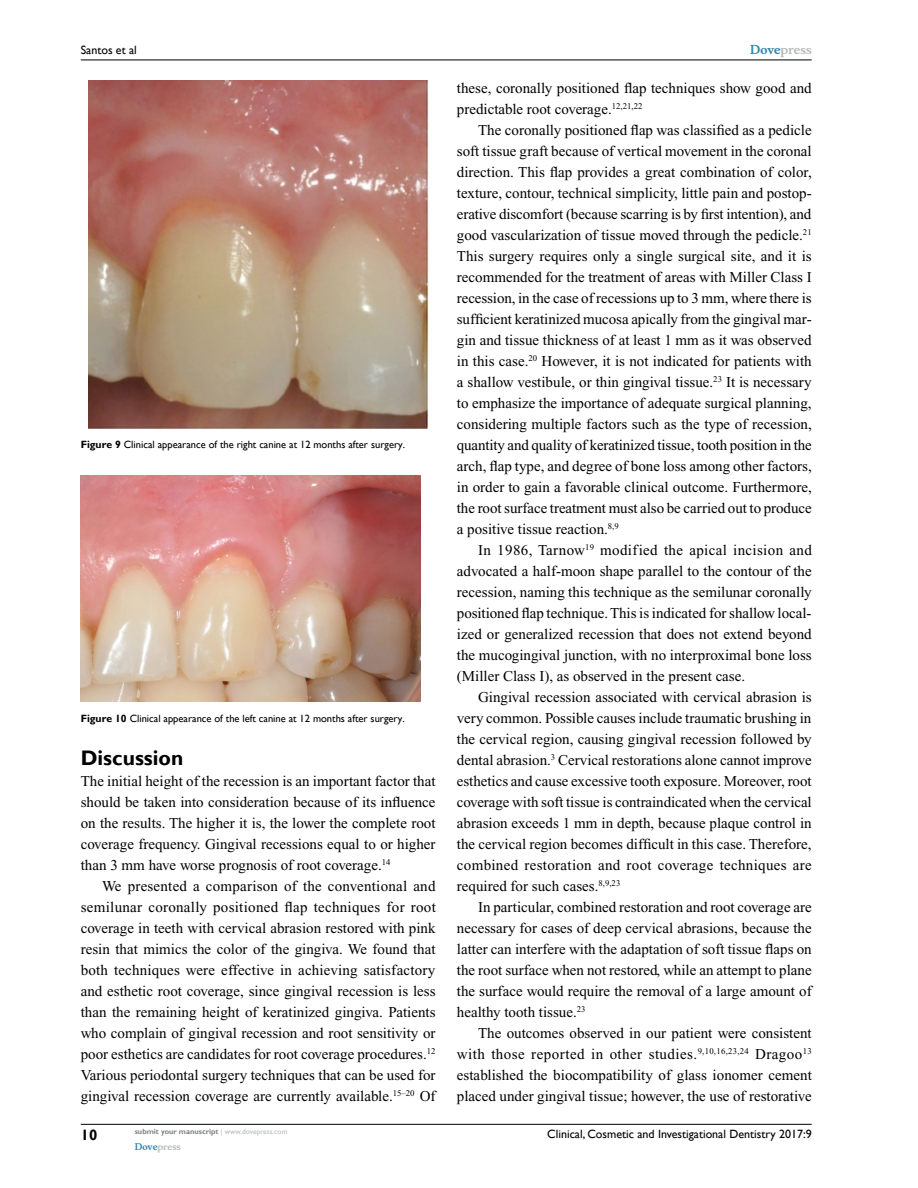
<style>
.page{position:relative;width:918px;height:1188px;background:#fff}
.page>*{position:absolute;margin:0;border:0;box-sizing:border-box;transform-origin:0 0}
.t1{font:700 21px "Gill Sans";color:#000}
.t2{font:15px/21px "Times New Roman";color:#000;text-align:justify}
.t3{font:700 15px "Gill Sans";color:#000}
.t4{font:12px "Gill Sans";color:#000}
.t5{font:700 12px "Musee";color:#b8babc}
.t6{font:10.5px "Gill Sans";color:#000}
.t7{font:700 9px "Musee";color:#b8babc}
.t8{font:700 7.5px "Gill Sans";color:#808285}
.s1{font-weight:700}
.s2{font-weight:400;color:#b8babc}
.s3{color:#3785ad}
</style>
<div class="page">
<hr style="left:81px;top:1124px;width:731px;height:1px;background:#000">
<hr style="left:81px;top:60px;width:731px;height:1px;background:#000">
<img style="left:88px;top:81px;width:340px;height:349px">
<img style="left:81px;top:476px;width:340px;height:226px">
<p class="t4" style="left:81px;top:43px;width:58px">Santos et al</p>
<p class="t6" style="left:81px;top:438px;width:326px"><span class="s1">Figure 9</span> Clinical appearance of the right canine at 12 months after surgery.</p>
<p class="t6" style="left:81px;top:712px;width:325px"><span class="s1">Figure 10</span> Clinical appearance of the left canine at 12 months after surgery.</p>
<h1 class="t1" style="left:81px;top:745px;width:104px">Discussion</h1>
<p class="t2" style="left:81px;top:770px;width:356px">The initial height of the recession is an important factor that should be taken into consideration because of its influence on the results. The higher it is, the lower the complete root coverage frequency. Gingival recessions equal to or higher than 3 mm have worse prognosis of root coverage.<sup>14</sup></p>
<p class="t2" style="left:81px;top:875px;width:357px;text-indent:21px">We presented a comparison of the conventional and semilunar coronally positioned flap techniques for root coverage in teeth with cervical abrasion restored with pink resin that mimics the color of the gingiva. We found that both techniques were effective in achieving satisfactory and esthetic root coverage, since gingival recession is less than the remaining height of keratinized gingiva. Patients who complain of gingival recession and root sensitivity or poor esthetics are candidates for root coverage procedures.<sup>12<br></sup>Various periodontal surgery techniques that can be used for gingival recession coverage are currently available.<sup>15–20</sup> Of</p>
<p class="t3" style="left:81px;top:1126px;width:18px">10</p>
<p class="t8" style="left:135px;top:1127px;width:154px">submit your manuscript <span class="s2">| www.dovepress.com</span></p>
<p class="t7" style="left:135px;top:1141px;width:48px"><span class="s3">Dove</span>press</p>
<p class="t5" style="left:750px;top:43px;width:63px"><span class="s3">Dove</span>press</p>
<p class="t2" style="left:457px;top:77px;width:356px">these, coronally positioned flap techniques show good and predictable root coverage.<sup>12,21,22</sup></p>
<p class="t2" style="left:457px;top:119px;width:356px;text-indent:21px">The coronally positioned flap was classified as a pedicle soft tissue graft because of vertical movement in the coronal direction. This flap provides a great combination of color, texture, contour, technical simplicity, little pain and postop&shy;erative discomfort (because scarring is by first intention), and good vascularization of tissue moved through the pedicle.<sup>21<br></sup>This surgery requires only a single surgical site, and it is recommended for the treatment of areas with Miller Class I recession, in the case of recessions up to 3 mm, where there is sufficient keratinized mucosa apically from the gingival mar&shy;gin and tissue thickness of at least 1 mm as it was observed in this case.<sup>20</sup> However, it is not indicated for patients with a shallow vestibule, or thin gingival tissue.<sup>23</sup> It is necessary to emphasize the importance of adequate surgical planning, considering multiple factors such as the type of recession, quantity and quality of keratinized tissue, tooth position in the arch, flap type, and degree of bone loss among other factors, in order to gain a favorable clinical outcome. Furthermore, the root surface treatment must also be carried out to produce a positive tissue reaction.<sup>8,9</sup></p>
<p class="t2" style="left:457px;top:539px;width:356px;text-indent:21px">In 1986, Tarnow<sup>19</sup> modified the apical incision and advocated a half-moon shape parallel to the contour of the recession, naming this technique as the semilunar coronally positioned flap technique. This is indicated for shallow local&shy;ized or generalized recession that does not extend beyond the mucogingival junction, with no interproximal bone loss (Miller Class I), as observed in the present case.</p>
<p class="t2" style="left:457px;top:686px;width:357px;text-indent:21px">Gingival recession associated with cervical abrasion is very common. Possible causes include traumatic brushing in the cervical region, causing gingival recession followed by dental abrasion.<sup>3</sup> Cervical restorations alone cannot improve esthetics and cause excessive tooth exposure. Moreover, root coverage with soft tissue is contraindicated when the cervical abrasion exceeds 1 mm in depth, because plaque control in the cervical region becomes difficult in this case. Therefore, combined restoration and root coverage techniques are required for such cases.<sup>8,9,23</sup></p>
<p class="t2" style="left:457px;top:896px;width:356px;text-indent:21px">In particular, combined restoration and root coverage are necessary for cases of deep cervical abrasions, because the latter can interfere with the adaptation of soft tissue flaps on the root surface when not restored, while an attempt to plane the surface would require the removal of a large amount of healthy tooth tissue.<sup>23</sup></p>
<p class="t2" style="left:457px;top:1022px;width:357px;text-indent:21px">The outcomes observed in our patient were consistent with those reported in other studies.<sup>9,10,16,23,24</sup> Dragoo<sup>13 </sup>established the biocompatibility of glass ionomer cement placed under gingival tissue; however, the use of restorative</p>
<p class="t4" style="left:547px;top:1127px;width:266px">Clinical, Cosmetic and Investigational Dentistry 2017:9</p>
</div>
